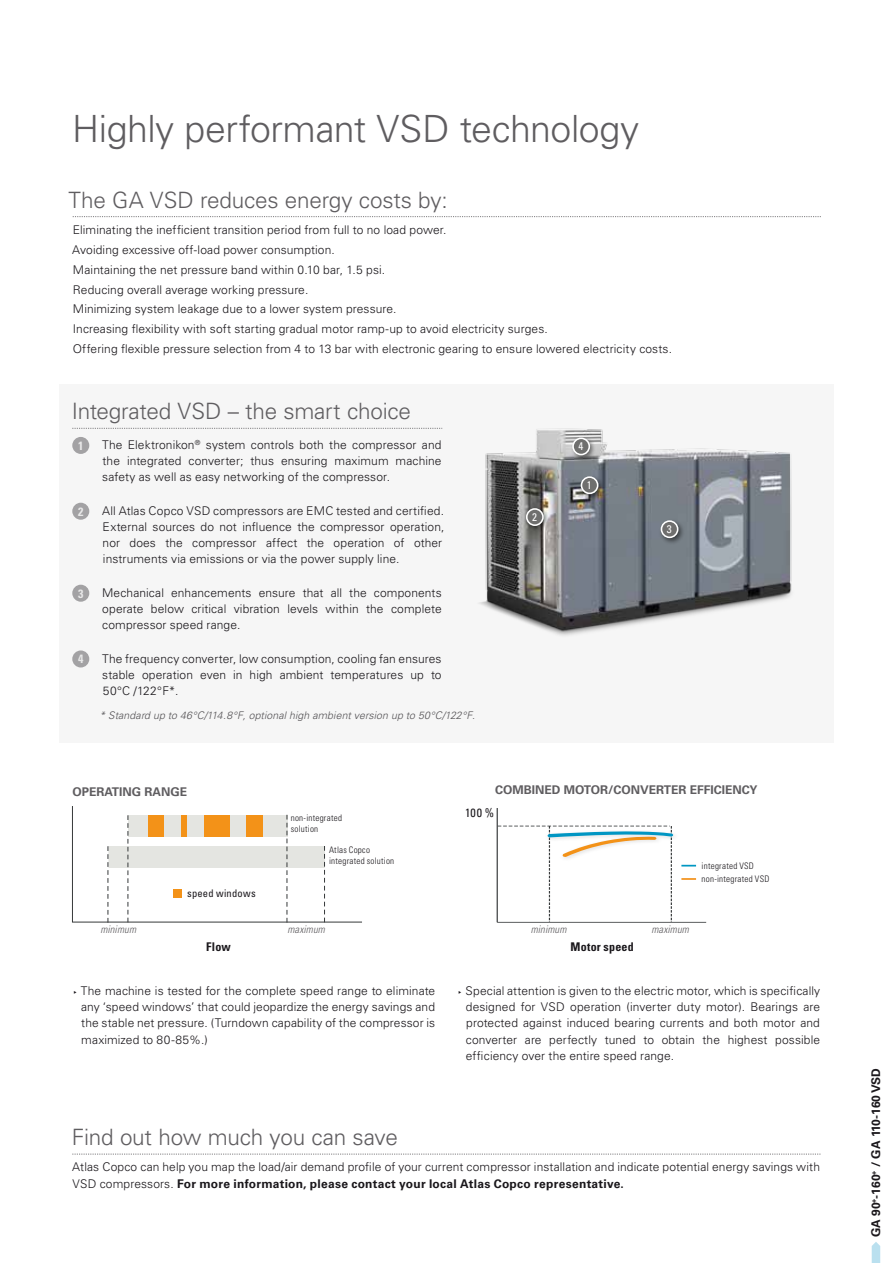
<style>
.page{position:relative;width:893px;height:1263px;background:#fff}
.page>*{position:absolute;margin:0;border:0;box-sizing:border-box;transform-origin:0 0}
.t1{font:300 37.5px "Univers LT Std";letter-spacing:-.01em;color:#5f5d60}
.t2{font:300 22.5px "Univers LT Std";letter-spacing:-.01em;color:#5f5d60}
.t3{font:300 12px/16.2px "Univers LT Std";letter-spacing:.01em;color:#1a171b;text-align:justify}
.t4{font:700 12px "Univers LT Std";color:#5f5d60}
.t5{font:700 12px "Univers LT Std";color:#1a171b}
.t6{font:700 condensed 12px "Univers LT Std";letter-spacing:.015em;color:#1a171b}
.t7{font:700 condensed 12px "Univers LT Std";color:#e8e8e8}
.t8{font:condensed 12px "Univers LT Std";color:#1a171b}
.t9{font:condensed 11.1px "Univers LT Std";color:#fff}
.t10{font:italic 300 10.5px "Univers LT Std";letter-spacing:.01em;color:#535154}
.t11{font:italic 300 condensed 10.5px "Univers LT Std";letter-spacing:.01em;color:#5f5d60}
.t12{font:condensed 10.5px "Univers LT Std";letter-spacing:.025em;color:#1a171b}
.t13{font:300 condensed 9px/10.8px "Univers LT Std";letter-spacing:.03em;color:#1a171b}
.s1{font-weight:700}
</style>
<div class="page">
<svg style="left:872px;top:1242px;width:8px;height:21px"></svg>
<div style="left:60px;top:385px;width:774px;height:358px;background:#f6f6f6"></div>
<img style="left:437px;top:427px;width:355px;height:209px">
<div style="left:579px;top:474px;width:26px;height:27px;background:#000;opacity:.5"></div>
<div style="left:581px;top:477px;width:17px;height:16px;background:#6f6f6e;border-radius:50%"></div>
<div style="left:581px;top:476px;width:17px;height:18px;border:2px solid #fff;border-radius:50%"></div>
<div style="left:524px;top:506px;width:26px;height:27px;background:#000;opacity:.5"></div>
<div style="left:527px;top:509px;width:16px;height:16px;background:#6f6f6e;border-radius:50%"></div>
<div style="left:526px;top:508px;width:18px;height:18px;border:2px solid #fff;border-radius:50%"></div>
<div style="left:659px;top:518px;width:26px;height:27px;background:#000;opacity:.5"></div>
<div style="left:661px;top:521px;width:17px;height:16px;background:#6f6f6e;border-radius:50%"></div>
<div style="left:661px;top:520px;width:17px;height:18px;border:2px solid #fff;border-radius:50%"></div>
<div style="left:570px;top:435px;width:27px;height:27px;background:#000;opacity:.5"></div>
<div style="left:573px;top:438px;width:16px;height:16px;background:#6f6f6e;border-radius:50%"></div>
<div style="left:572px;top:437px;width:18px;height:18px;border:2px solid #fff;border-radius:50%"></div>
<svg style="left:72px;top:806px;width:290px;height:117px"></svg>
<hr style="left:497px;top:808px;width:1px;height:114px;background:#36393a">
<hr style="left:497px;top:922px;width:209px;height:1px;background:#36393a">
<svg style="left:498px;top:826px;width:175px;height:96px"></svg>
<svg style="left:681px;top:865px;width:15px;height:1px"></svg>
<svg style="left:681px;top:878px;width:15px;height:2px"></svg>
<div style="left:72px;top:437px;width:17px;height:17px;background:#a3a2a4;border-radius:50%"></div>
<div style="left:72px;top:503px;width:17px;height:17px;background:#a3a2a4;border-radius:50%"></div>
<div style="left:72px;top:585px;width:17px;height:17px;background:#a3a2a4;border-radius:50%"></div>
<div style="left:72px;top:650px;width:17px;height:17px;background:#a3a2a4;border-radius:50%"></div>
<svg style="left:73px;top:216px;width:748px;height:1px"></svg>
<svg style="left:72px;top:428px;width:370px;height:1px"></svg>
<svg style="left:72px;top:1153px;width:749px;height:2px"></svg>
<h1 class="t1" style="left:72px;top:106px;width:568px">Highly performant VSD technology</h1>
<h2 class="t2" style="left:68px;top:186px;width:381px">The GA VSD reduces energy costs by:</h2>
<p class="t3" style="left:72px;top:220px;width:601px;line-height:20px;text-align:left">Eliminating the inefficient transition period from full to no load power.<br>Avoiding excessive off-load power consumption.<br>Maintaining the net pressure band within 0.10 bar, 1.5 psi.<br>Reducing overall average working pressure.<br>Minimizing system leakage due to a lower system pressure.<br>Increasing flexibility with soft starting gradual motor ramp-up to avoid electricity surges.<br>Offering flexible pressure selection from 4 to 13 bar with electronic gearing to ensure lowered electricity costs.</p>
<h2 class="t2" style="left:72px;top:397px;width:341px">Integrated VSD – the smart choice</h2>
<p class="t7" style="left:78px;top:438px;width:7px">1</p>
<p class="t3" style="left:102px;top:437px;width:341px">The Elektronikon<sup>®</sup> system controls both the compressor and the integrated converter; thus ensuring maximum machine safety as well as easy networking of the compressor.</p>
<p class="t7" style="left:78px;top:504px;width:7px">2</p>
<p class="t3" style="left:102px;top:502px;width:344px;text-align:left">All Atlas Copco VSD compressors are EMC tested and certified.<br>External sources do not influence the compressor operation, nor does the compressor affect the operation of other instruments via emissions or via the power supply line.</p>
<p class="t7" style="left:78px;top:586px;width:7px">3</p>
<p class="t3" style="left:102px;top:584px;width:341px">Mechanical enhancements ensure that all the components operate below critical vibration levels within the complete compressor speed range.</p>
<p class="t7" style="left:78px;top:652px;width:7px">4</p>
<p class="t3" style="left:102px;top:650px;width:341px">The frequency converter, low consumption, cooling fan ensures stable operation even in high ambient temperatures up to 50°C /122°F*.</p>
<p class="t10" style="left:99px;top:709px;width:377px">* Standard up to 46°C/114.8°F, optional high ambient version up to 50°C/122°F.</p>
<p class="t9" style="left:532px;top:510px;width:6px">2</p>
<p class="t9" style="left:578px;top:439px;width:6px">4</p>
<p class="t9" style="left:587px;top:478px;width:6px">1</p>
<p class="t9" style="left:667px;top:522px;width:6px">3</p>
<p class="t4" style="left:72px;top:784px;width:116px">OPERATING RANGE</p>
<p class="t4" style="left:495px;top:782px;width:264px">COMBINED MOTOR/CONVERTER EFFICIENCY</p>
<p class="t12" style="left:187px;top:886px;width:70px">speed windows</p>
<p class="t13" style="left:291px;top:812px;width:53px">non-integrated solution</p>
<p class="t13" style="left:329px;top:845px;width:67px">Atlas Copco integrated solution</p>
<p class="t8" style="left:465px;top:805px;width:30px">100 %</p>
<p class="t11" style="left:100px;top:922px;width:37px">minimum</p>
<p class="t11" style="left:531px;top:922px;width:37px">minimum</p>
<p class="t6" style="left:206px;top:940px;width:26px">Flow</p>
<p class="t11" style="left:287px;top:923px;width:39px">maximum</p>
<p class="t11" style="left:651px;top:923px;width:39px">maximum</p>
<p class="t6" style="left:570px;top:939px;width:65px">Motor speed</p>
<p class="t13" style="left:702px;top:858px;width:69px;line-height:13.5px">integrated VSD non-integrated VSD</p>
<p class="t3" style="left:81px;top:983px;width:356px">The machine is tested for the complete speed range to eliminate any ‘speed windows’ that could jeopardize the energy savings and the stable net pressure. (Turndown capability of the compressor is maximized to 80-85%.)</p>
<p class="t3" style="left:466px;top:983px;width:356px">Special attention is given to the electric motor, which is specifically designed for VSD operation (inverter duty motor). Bearings are protected against induced bearing currents and both motor and converter are perfectly tuned to obtain the highest possible efficiency over the entire speed range.</p>
<h2 class="t2" style="left:72px;top:1123px;width:327px">Find out how much you can save</h2>
<p class="t3" style="left:72px;top:1159px;width:749px">Atlas Copco can help you map the load/air demand profile of your current compressor installation and indicate potential energy savings with<br>VSD compressors. <span class="s1">For more information, please contact your local Atlas Copco representative.</span></p>
<p class="t5" style="left:869px;top:1237px;width:171px;rotate:-90deg">GA 90<sup>+</sup>-160<sup>+</sup> / GA 110-160 VSD</p>
</div>
